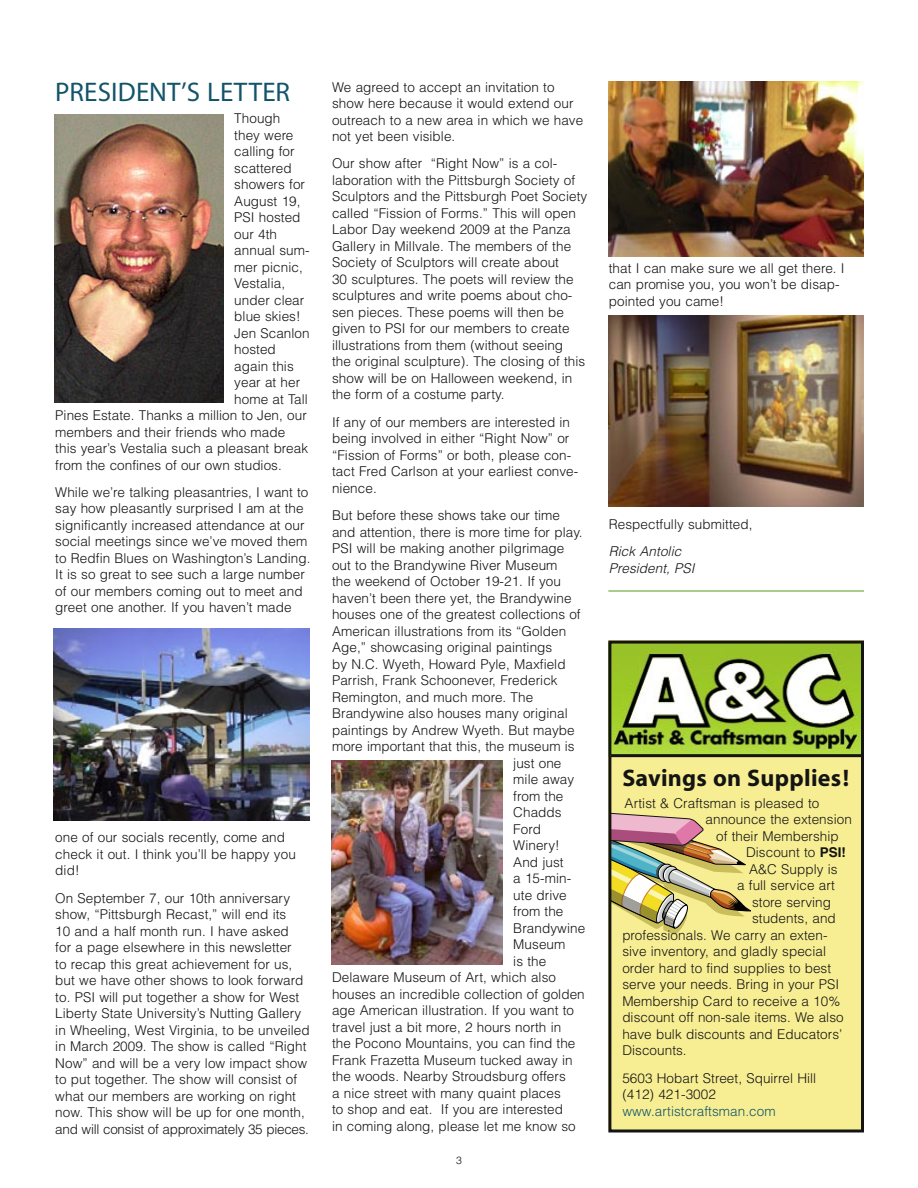
<style>
.page{position:relative;width:918px;height:1188px;background:#fff}
.page>*{position:absolute;margin:0;border:0;box-sizing:border-box;transform-origin:0 0}
.headline{font:27px "Myriad";letter-spacing:.01em;color:#135469}
.headline-2{font:700 24px "Myriad";letter-spacing:.01em;color:#141414}
.Body_copy{font:300 13.5px/16.5px "Helvetica";letter-spacing:.005em;color:#141414}
.Body_copy-2{font:italic 300 13.5px/16.5px "Helvetica";letter-spacing:.005em;color:#141414}
.t1{font:300 10.5px "Helvetica";color:#141414}
.s1{font-weight:700}
.s2{color:#135469}
</style>
<div class="page">
<img style="left:331px;top:761px;width:171px;height:203px">
<img style="left:608px;top:81px;width:256px;height:175px">
<img style="left:54px;top:628px;width:255px;height:192px">
<img style="left:608px;top:315px;width:256px;height:192px">
<img style="left:54px;top:114px;width:170px;height:289px">
<div style="left:608px;top:641px;width:256px;height:490px;background:#f7ee93"></div>
<img style="left:612px;top:645px;width:248px;height:109px">
<svg style="left:612px;top:813px;width:139px;height:122px"></svg>
<div style="left:608px;top:641px;width:256px;height:491px;border:3px solid #141414"></div>
<hr style="left:610px;top:754px;width:252px;height:3px;background:#141414">
<hr style="left:608px;top:591px;width:256px;height:1px;background:#5ba781">
<p class="headline" style="left:55px;top:79px;width:236px">PRESIDENT’S LETTER</p>
<p class="Body_copy" style="left:234px;top:110px;width:48px">Though</p>
<p class="Body_copy" style="left:234px;top:126px;width:61px">they were</p>
<p class="Body_copy" style="left:234px;top:143px;width:62px">calling for</p>
<p class="Body_copy" style="left:234px;top:159px;width:59px">scattered</p>
<p class="Body_copy" style="left:234px;top:176px;width:72px">showers for</p>
<p class="Body_copy" style="left:234px;top:192px;width:68px">August 19,</p>
<p class="Body_copy" style="left:234px;top:209px;width:68px">PSI hosted</p>
<p class="Body_copy" style="left:234px;top:225px;width:44px">our 4th</p>
<p class="Body_copy" style="left:234px;top:242px;width:77px">annual sum-</p>
<p class="Body_copy" style="left:234px;top:258px;width:70px">mer picnic,</p>
<p class="Body_copy" style="left:234px;top:275px;width:52px">Vestalia,</p>
<p class="Body_copy" style="left:234px;top:291px;width:72px">under clear</p>
<p class="Body_copy" style="left:234px;top:308px;width:68px">blue skies!</p>
<p class="Body_copy" style="left:234px;top:324px;width:77px">Jen Scanlon</p>
<p class="Body_copy" style="left:234px;top:341px;width:43px">hosted</p>
<p class="Body_copy" style="left:234px;top:357px;width:61px">again this</p>
<p class="Body_copy" style="left:234px;top:374px;width:67px">year at her</p>
<p class="Body_copy" style="left:234px;top:390px;width:75px">home at Tall</p>
<p class="Body_copy" style="left:55px;top:407px;width:253px">Pines Estate. Thanks a million to Jen, our</p>
<p class="Body_copy" style="left:55px;top:423px;width:231px">members and their friends who made</p>
<p class="Body_copy" style="left:55px;top:440px;width:254px">this year’s Vestalia such a pleasant break</p>
<p class="Body_copy" style="left:55px;top:456px;width:228px">from the confines of our own studios.</p>
<p class="Body_copy" style="left:55px;top:484px;width:257px">While we’re talking pleasantries, I want to say how pleasantly surprised I am at the significantly increased attendance at our social meetings since we’ve moved them to Redfin Blues on Washington’s Landing.<br>It is so great to see such a large number of our members coming out to meet and greet one another. If you haven’t made</p>
<p class="Body_copy" style="left:55px;top:829px;width:242px">one of our socials recently, come and check it out. I think you’ll be happy you did!</p>
<p class="Body_copy" style="left:55px;top:889px;width:256px">On September 7, our 10th anniversary show, “Pittsburgh Recast,” will end its<br>10 and a half month run. I have asked<br>for a page elsewhere in this newsletter<br>to recap this great achievement for us, but we have other shows to look forward to. PSI will put together a show for West Liberty State University’s Nutting Gallery in Wheeling, West Virginia, to be unveiled in March 2009. The show is called “Right Now” and will be a very low impact show to put together. The show will consist of what our members are working on right now. This show will be up for one month, and will consist of approximately 35 pieces.</p>
<p class="Body_copy" style="left:332px;top:78px;width:253px">We agreed to accept an invitation to show here because it would extend our outreach to a new area in which we have not yet been visible.</p>
<p class="Body_copy" style="left:332px;top:155px;width:257px">Our show after “Right Now” is a col&shy;laboration with the Pittsburgh Society of Sculptors and the Pittsburgh Poet Society called “Fission of Forms.” This will open Labor Day weekend 2009 at the Panza Gallery in Millvale. The members of the Society of Sculptors will create about<br>30 sculptures. The poets will review the sculptures and write poems about cho&shy;sen pieces. These poems will then be given to PSI for our members to create illustrations from them (without seeing<br>the original sculpture). The closing of this show will be on Halloween weekend, in the form of a costume party.</p>
<p class="Body_copy" style="left:332px;top:413px;width:248px">If any of our members are interested in being involved in either “Right Now” or “Fission of Forms” or both, please con&shy;tact Fred Carlson at your earliest conve&shy;nience.</p>
<p class="Body_copy" style="left:332px;top:507px;width:229px">But before these shows take our time</p>
<p class="Body_copy" style="left:332px;top:523px;width:252px">and attention, there is more time for play.</p>
<p class="Body_copy" style="left:332px;top:540px;width:234px">PSI will be making another pilgrimage</p>
<p class="Body_copy" style="left:332px;top:556px;width:227px">out to the Brandywine River Museum</p>
<p class="Body_copy" style="left:332px;top:573px;width:231px">the weekend of October 19-21. If you</p>
<p class="Body_copy" style="left:332px;top:589px;width:241px">haven’t been there yet, the Brandywine</p>
<p class="Body_copy" style="left:332px;top:606px;width:250px">houses one of the greatest collections of</p>
<p class="Body_copy" style="left:332px;top:622px;width:236px">American illustrations from its “Golden</p>
<p class="Body_copy" style="left:332px;top:639px;width:222px">Age,” showcasing original paintings</p>
<p class="Body_copy" style="left:332px;top:655px;width:235px">by N.C. Wyeth, Howard Pyle, Maxfield</p>
<p class="Body_copy" style="left:332px;top:672px;width:227px">Parrish, Frank Schoonever, Frederick</p>
<p class="Body_copy" style="left:332px;top:688px;width:203px">Remington, and much more. The</p>
<p class="Body_copy" style="left:332px;top:705px;width:237px">Brandywine also houses many original</p>
<p class="Body_copy" style="left:332px;top:721px;width:244px">paintings by Andrew Wyeth. But maybe</p>
<p class="Body_copy" style="left:332px;top:738px;width:244px">more important that this, the museum is</p>
<p class="Body_copy" style="left:513px;top:754px;width:50px">just one</p>
<p class="Body_copy" style="left:513px;top:771px;width:62px">mile away</p>
<p class="Body_copy" style="left:513px;top:787px;width:52px">from the</p>
<p class="Body_copy" style="left:513px;top:804px;width:50px">Chadds</p>
<p class="Body_copy" style="left:513px;top:820px;width:29px">Ford</p>
<p class="Body_copy" style="left:513px;top:837px;width:48px">Winery!</p>
<p class="Body_copy" style="left:513px;top:853px;width:52px">And just</p>
<p class="Body_copy" style="left:513px;top:870px;width:59px">a 15-min-</p>
<p class="Body_copy" style="left:513px;top:886px;width:55px">ute drive</p>
<p class="Body_copy" style="left:513px;top:903px;width:52px">from the</p>
<p class="Body_copy" style="left:513px;top:919px;width:73px">Brandywine</p>
<p class="Body_copy" style="left:513px;top:936px;width:54px">Museum</p>
<p class="Body_copy" style="left:513px;top:952px;width:34px">is the</p>
<p class="Body_copy" style="left:332px;top:969px;width:225px">Delaware Museum of Art, which also</p>
<p class="Body_copy" style="left:332px;top:985px;width:254px">houses an incredible collection of golden</p>
<p class="Body_copy" style="left:332px;top:1002px;width:244px">age American illustration. If you want to</p>
<p class="Body_copy" style="left:332px;top:1018px;width:231px">travel just a bit more, 2 hours north in</p>
<p class="Body_copy" style="left:332px;top:1035px;width:245px">the Pocono Mountains, you can find the</p>
<p class="Body_copy" style="left:332px;top:1051px;width:242px">Frank Frazetta Museum tucked away in</p>
<p class="Body_copy" style="left:332px;top:1068px;width:235px">the woods. Nearby Stroudsburg offers</p>
<p class="Body_copy" style="left:332px;top:1084px;width:230px">a nice street with many quaint places</p>
<p class="Body_copy" style="left:332px;top:1101px;width:232px">to shop and eat. If you are interested</p>
<p class="Body_copy" style="left:332px;top:1117px;width:245px">in coming along, please let me know so</p>
<p class="t1" style="left:456px;top:1154px;width:7px">3</p>
<p class="Body_copy" style="left:609px;top:259px;width:237px">that I can make sure we all get there. I can promise you, you won’t be disap&shy;pointed you came!</p>
<p class="Body_copy" style="left:609px;top:515px;width:145px">Respectfully submitted,</p>
<p class="Body_copy-2" style="left:609px;top:543px;width:87px">Rick Antolic<br>President, PSI</p>
<p class="headline-2" style="left:622px;top:766px;width:228px">Savings on Supplies!</p>
<p class="Body_copy" style="left:625px;top:794px;width:196px">Artist &amp; Craftsman is pleased to</p>
<p class="Body_copy" style="left:706px;top:811px;width:148px">announce the extension</p>
<p class="Body_copy" style="left:716px;top:827px;width:124px">of their Membership</p>
<p class="Body_copy" style="left:746px;top:844px;width:102px">Discount to <span class="s1">PSI!</span></p>
<p class="Body_copy" style="left:749px;top:860px;width:90px">A&amp;C Supply is</p>
<p class="Body_copy" style="left:737px;top:877px;width:99px">a full service art</p>
<p class="Body_copy" style="left:752px;top:893px;width:80px">store serving</p>
<p class="Body_copy" style="left:752px;top:910px;width:85px">students, and</p>
<p class="Body_copy" style="left:622px;top:926px;width:207px">professionals. We carry an exten-</p>
<p class="Body_copy" style="left:622px;top:943px;width:205px">sive inventory, and gladly special</p>
<p class="Body_copy" style="left:622px;top:959px;width:210px">order hard to find supplies to best</p>
<p class="Body_copy" style="left:622px;top:976px;width:218px">serve your needs. Bring in your PSI</p>
<p class="Body_copy" style="left:622px;top:992px;width:220px">Membership Card to receive a 10%</p>
<p class="Body_copy" style="left:622px;top:1009px;width:223px">discount off non-sale items. We also</p>
<p class="Body_copy" style="left:622px;top:1025px;width:221px">have bulk discounts and Educators’</p>
<p class="Body_copy" style="left:622px;top:1042px;width:66px">Discounts.</p>
<p class="Body_copy" style="left:622px;top:1069px;width:195px">5603 Hobart Street, Squirrel Hill (412) 421-3002 <span class="s2">www.artistcraftsman.com</span></p>
</div>
